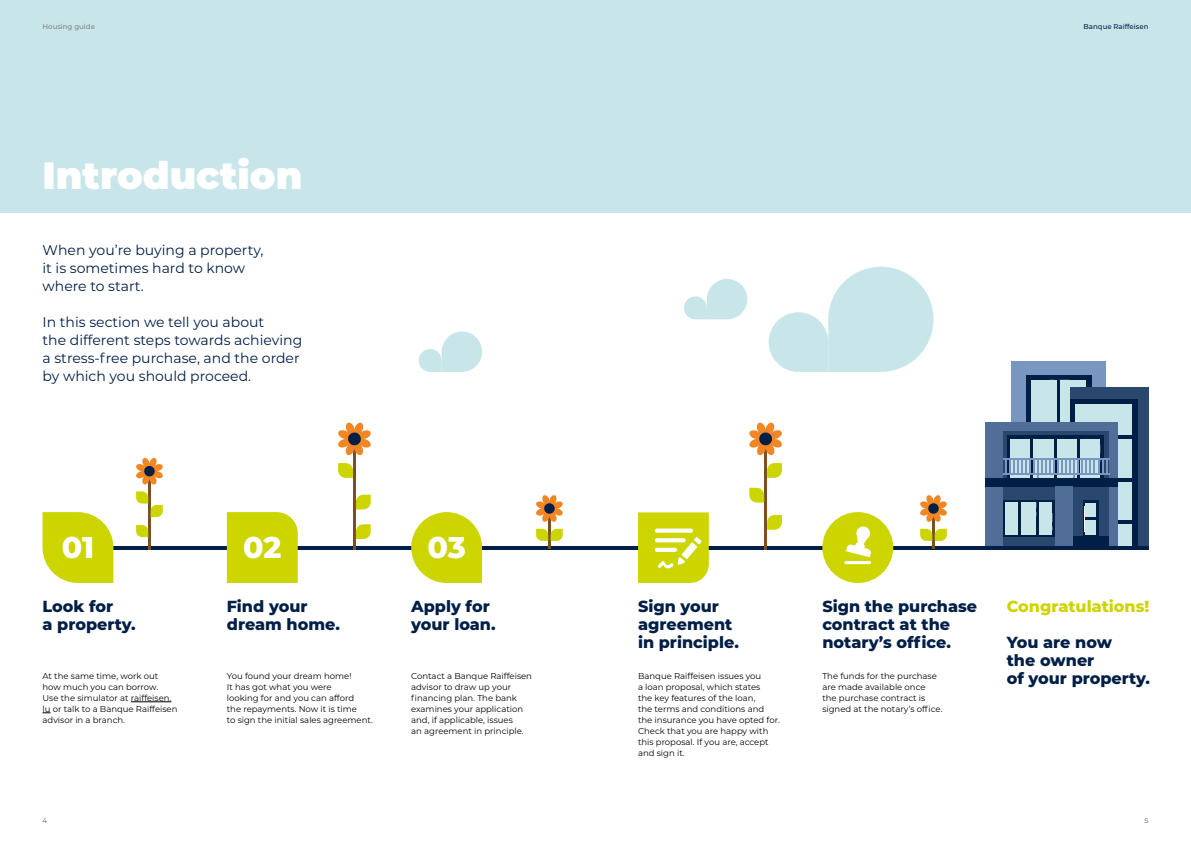
<style>
.page{position:relative;width:1191px;height:842px;background:#fff}
.page>*{position:absolute;margin:0;border:0;box-sizing:border-box;transform-origin:0 0}
.t1{font:900 38px "Montserrat";color:#fff}
.t2{font:800 30px "Montserrat";color:#fff}
.t3{font:800 16px/18px "Montserrat";color:#001f47}
.t4{font:800 16px "Montserrat";color:#cdd500}
.t5{font:14px/18px "Montserrat";color:#001f47}
.t6{font:8.5px/11px "Montserrat";color:#000}
.t7{font:500 7px "Montserrat";color:#001f47}
.t8{font:500 7px "Montserrat";color:#828182}
</style>
<div class="page">
<svg style="left:768px;top:267px;width:165px;height:105px"></svg>
<div style="left:0;top:0;width:1191px;height:213px;background:#c8e6ea"></div>
<div style="left:1011px;top:361px;width:95px;height:189px;background:#7896bf"></div>
<div style="left:1026px;top:375px;width:65px;height:160px;background:#001f47"></div>
<div style="left:1070px;top:387px;width:78px;height:163px;background:#2a476e"></div>
<div style="left:1070px;top:400px;width:67px;height:150px;background:#001f47"></div>
<div style="left:985px;top:423px;width:133px;height:127px;background:#2a476e"></div>
<div style="left:985px;top:423px;width:18px;height:127px;background:#506e97"></div>
<div style="left:1109px;top:423px;width:9px;height:127px;background:#506e97"></div>
<div style="left:985px;top:423px;width:133px;height:8px;background:#506e97"></div>
<div style="left:985px;top:478px;width:133px;height:8px;background:#001f47"></div>
<hr style="left:1072px;top:543px;width:37px;height:3px;background:#001f47">
<hr style="left:1072px;top:540px;width:37px;height:3px;background:#001f47">
<div style="left:1003px;top:500px;width:52px;height:36px;background:#001f47"></div>
<div style="left:1055px;top:486px;width:17px;height:64px;background:#506e97"></div>
<hr style="left:1003px;top:459px;width:106px;height:1px;background:#7896bf">
<hr style="left:1003px;top:473px;width:106px;height:2px;background:#7896bf">
<svg style="left:1005px;top:380px;width:127px;height:160px"></svg>
<hr style="left:62px;top:546px;width:1086px;height:4px;background:#001f47">
<svg style="left:43px;top:512px;width:70px;height:71px;background:#d2d91a"></svg>
<div style="left:227px;top:512px;width:71px;height:71px;background:#cdd500"></div>
<svg style="left:411px;top:512px;width:71px;height:71px"></svg>
<hr style="left:764px;top:439px;width:3px;height:110px;background:#7d4f25">
<svg style="left:749px;top:422px;width:33px;height:34px"></svg>
<svg style="left:767px;top:463px;width:15px;height:15px"></svg>
<svg style="left:749px;top:488px;width:15px;height:15px"></svg>
<hr style="left:353px;top:439px;width:3px;height:110px;background:#7d4f25">
<svg style="left:338px;top:422px;width:33px;height:34px"></svg>
<svg style="left:356px;top:524px;width:15px;height:15px"></svg>
<svg style="left:338px;top:463px;width:15px;height:15px"></svg>
<svg style="left:356px;top:495px;width:15px;height:14px"></svg>
<hr style="left:932px;top:508px;width:2px;height:41px;background:#7d4f25">
<svg style="left:920px;top:495px;width:27px;height:27px"></svg>
<svg style="left:920px;top:529px;width:26px;height:12px"></svg>
<hr style="left:548px;top:508px;width:2px;height:41px;background:#7d4f25">
<svg style="left:536px;top:495px;width:27px;height:27px"></svg>
<svg style="left:536px;top:529px;width:27px;height:12px"></svg>
<hr style="left:148px;top:471px;width:3px;height:79px;background:#7d4f25">
<svg style="left:136px;top:457px;width:27px;height:28px"></svg>
<svg style="left:136px;top:491px;width:27px;height:26px"></svg>
<svg style="left:684px;top:279px;width:63px;height:40px"></svg>
<svg style="left:419px;top:331px;width:63px;height:41px"></svg>
<svg style="left:136px;top:525px;width:12px;height:12px"></svg>
<hr style="left:131px;top:701px;width:40px;height:1px;background:#000">
<svg style="left:767px;top:515px;width:15px;height:15px"></svg>
<svg style="left:638px;top:512px;width:71px;height:71px;background:#d4db25"></svg>
<div style="left:822px;top:512px;width:71px;height:71px;background:#cdd500;border-radius:50%"></div>
<hr style="left:844px;top:561px;width:27px;height:3px;background:#fff;border-radius:2px">
<svg style="left:846px;top:526px;width:25px;height:31px"></svg>
<p class="t8" style="left:43px;top:22px;width:54px">Housing guide</p>
<p class="t7" style="left:1083px;top:22px;width:66px">Banque Raiffeisen</p>
<h1 class="t1" style="left:43px;top:147px;width:261px">Introduction</h1>
<h3 class="t5" style="left:43px;top:240px;width:222px">When you’re buying a property, it is sometimes hard to know where to start.</h3>
<h3 class="t5" style="left:43px;top:312px;width:261px">In this section we tell you about<br>the different steps towards achieving a stress-free purchase, and the order by which you should proceed.</h3>
<h2 class="t2" style="left:62px;top:525px;width:34px">01</h2>
<h2 class="t2" style="left:243px;top:525px;width:40px">02</h2>
<h2 class="t2" style="left:427px;top:525px;width:40px">03</h2>
<h3 class="t3" style="left:43px;top:596px;width:95px">Look for<br>a property.</h3>
<h3 class="t3" style="left:227px;top:596px;width:115px">Find your dream home.</h3>
<h3 class="t3" style="left:411px;top:596px;width:86px">Apply for your loan.</h3>
<h3 class="t3" style="left:638px;top:596px;width:102px">Sign your agreement in principle.</h3>
<h3 class="t3" style="left:822px;top:596px;width:156px">Sign the purchase contract at the notary’s office.</h3>
<h3 class="t4" style="left:1006px;top:594px;width:144px">Congratulations!</h3>
<h3 class="t3" style="left:1006px;top:632px;width:145px">You are now<br>the owner<br>of your property.</h3>
<p class="t6" style="left:43px;top:670px;width:136px">At the same time, work out how much you can borrow.<br>Use the simulator at raiffeisen. lu or talk to a Banque Raiffeisen advisor in a branch.</p>
<p class="t6" style="left:227px;top:670px;width:147px">You found your dream home!<br>It has got what you were<br>looking for and you can afford<br>the repayments. Now it is time<br>to sign the initial sales agreement.</p>
<p class="t6" style="left:411px;top:670px;width:122px">Contact a Banque Raiffeisen advisor to draw up your financing plan. The bank examines your application and, if applicable, issues<br>an agreement in principle.</p>
<p class="t6" style="left:638px;top:670px;width:143px">Banque Raiffeisen issues you<br>a loan proposal, which states<br>the key features of the loan,<br>the terms and conditions and the insurance you have opted for.<br>Check that you are happy with this proposal. If you are, accept and sign it.</p>
<p class="t6" style="left:822px;top:670px;width:122px">The funds for the purchase are made available once<br>the purchase contract is signed at the notary’s office.</p>
<p class="t8" style="left:43px;top:816px;width:6px">4</p>
<p class="t8" style="left:1144px;top:816px;width:6px">5</p>
</div>
